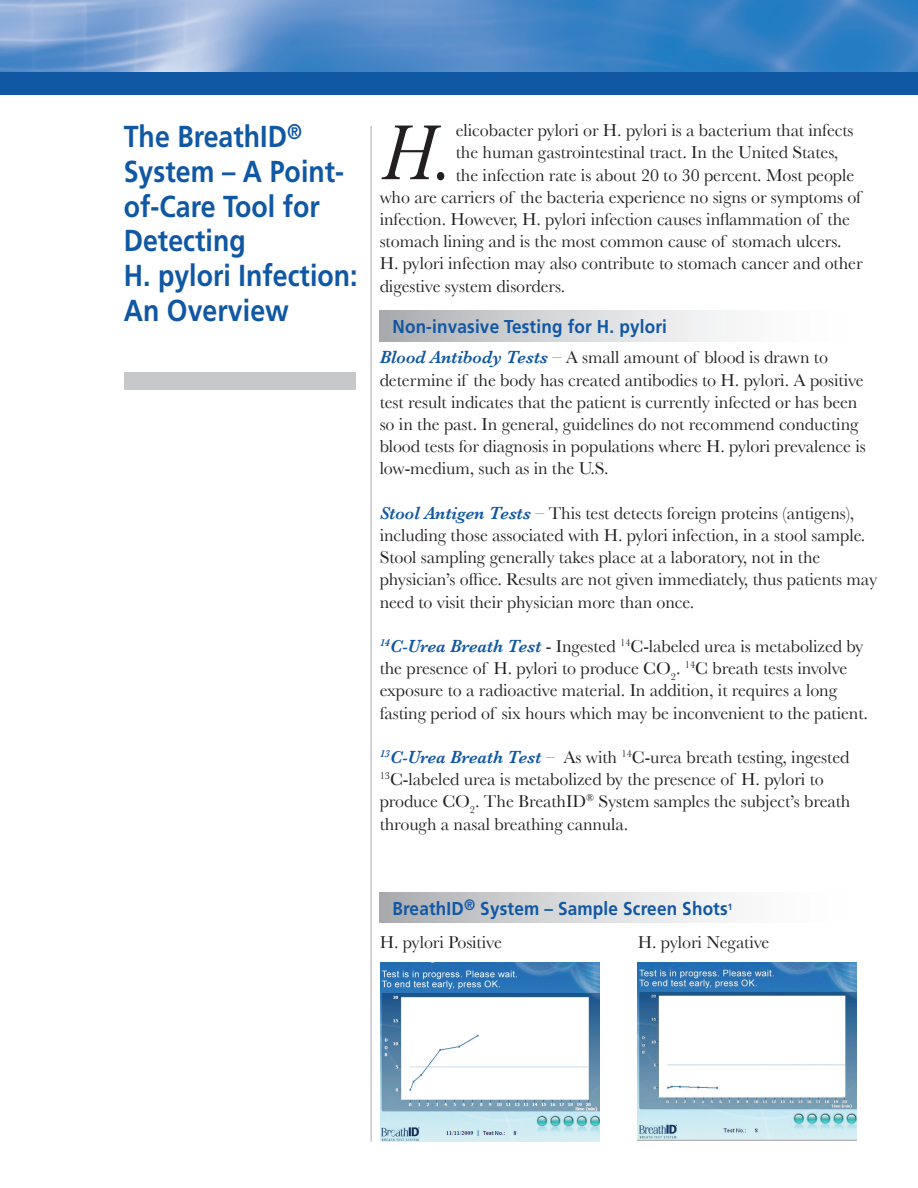
<style>
.page{position:relative;width:918px;height:1188px;background:#fff}
.page>*{position:absolute;margin:0;border:0;box-sizing:border-box;transform-origin:0 0}
.t1{font:italic 81px "Baskerville";color:#231f20;scale:.88 1}
.t2{font:700 30.3px/35px "Frutiger";color:#1057a4;scale:.88 1}
.t3{font:700 18.6px "Frutiger";letter-spacing:.01em;color:#1057a4;scale:.92 1}
.t4{font:18px/22.2px "Baskerville";letter-spacing:-.005em;color:#231f20}
.s1{font-weight:600;font-style:italic;color:#1057a4}
</style>
<div class="page">
<div style="left:380px;top:311px;width:500px;height:30px;background:linear-gradient(to right,#b3b4b8,#fff)"></div>
<div style="left:380px;top:893px;width:500px;height:30px;background:linear-gradient(to right,#b3b4b8,#fff)"></div>
<hr style="left:371px;top:126px;width:1px;height:1016px;background:#a8a9ad">
<div style="left:124px;top:373px;width:231px;height:17px;background:#c7c8ca"></div>
<img style="left:380px;top:962px;width:219px;height:180px">
<img style="left:638px;top:962px;width:219px;height:178px">
<img style="left:0;top:0;width:918px;height:73px">
<div style="left:0;top:73px;width:918px;height:22px;background:#1057a4"></div>
<h2 class="t2" style="left:124px;top:119px;width:267px">The BreathID<sup>®<br></sup>System – A Point&shy;of-Care Tool for<br>Detecting<br>H. pylori Infection:<br>An Overview</h2>
<h1 class="t1" style="left:382px;top:105px;width:82px">H.</h1>
<p class="t4" style="left:456px;top:119px;width:399px">elicobacter pylori or H. pylori is a bacterium that infects</p>
<p class="t4" style="left:456px;top:141px;width:384px">the human gastrointestinal tract. In the United States,</p>
<p class="t4" style="left:456px;top:164px;width:400px">the infection rate is about 20 to 30 percent. Most people</p>
<p class="t4" style="left:380px;top:186px;width:483px">who are carriers of the bacteria experience no signs or symptoms of</p>
<p class="t4" style="left:380px;top:208px;width:472px">infection. However, H. pylori infection causes inflammation of the</p>
<p class="t4" style="left:380px;top:230px;width:463px">stomach lining and is the most common cause of stomach ulcers.</p>
<p class="t4" style="left:380px;top:252px;width:484px">H. pylori infection may also contribute to stomach cancer and other</p>
<p class="t4" style="left:380px;top:275px;width:187px">digestive system disorders.</p>
<p class="t3" style="left:392px;top:315px;width:300px">Non-invasive Testing for H. pylori</p>
<p class="t4" style="left:380px;top:346px;width:488px"><span class="s1">Blood Antibody Tests</span> – A small amount of blood is drawn to determine if the body has created antibodies to H. pylori. A positive test result indicates that the patient is currently infected or has been so in the past. In general, guidelines do not recommend conducting blood tests for diagnosis in populations where H. pylori prevalence is low-medium, such as in the U.S.</p>
<p class="t4" style="left:380px;top:502px;width:499px"><span class="s1">Stool Antigen Tests</span> – This test detects foreign proteins (antigens), including those associated with H. pylori infection, in a stool sample.<br>Stool sampling generally takes place at a laboratory, not in the physician’s office. Results are not given immediately, thus patients may need to visit their physician more than once.</p>
<p class="t4" style="left:380px;top:635px;width:490px"><sup>14</sup><span class="s1">C-Urea Breath Test</span> - Ingested <sup>14</sup>C-labeled urea is metabolized by the presence of H. pylori to produce CO<sub>2</sub>. <sup>14</sup>C breath tests involve exposure to a radioactive material. In addition, it requires a long fasting period of six hours which may be inconvenient to the patient.</p>
<p class="t4" style="left:380px;top:746px;width:472px"><sup>13</sup><span class="s1">C-Urea Breath Test</span> – As with <sup>14</sup>C-urea breath testing, ingested <sup>13</sup>C-labeled urea is metabolized by the presence of H. pylori to produce CO<sub>2</sub>. The BreathID<sup>®</sup> System samples the subject’s breath through a nasal breathing cannula.</p>
<p class="t3" style="left:392px;top:897px;width:371px">BreathID<sup>®</sup> System – Sample Screen Shots<sup>1</sup></p>
<p class="t4" style="left:380px;top:931px;width:124px">H. pylori Positive</p>
<p class="t4" style="left:638px;top:931px;width:133px">H. pylori Negative</p>
</div>
